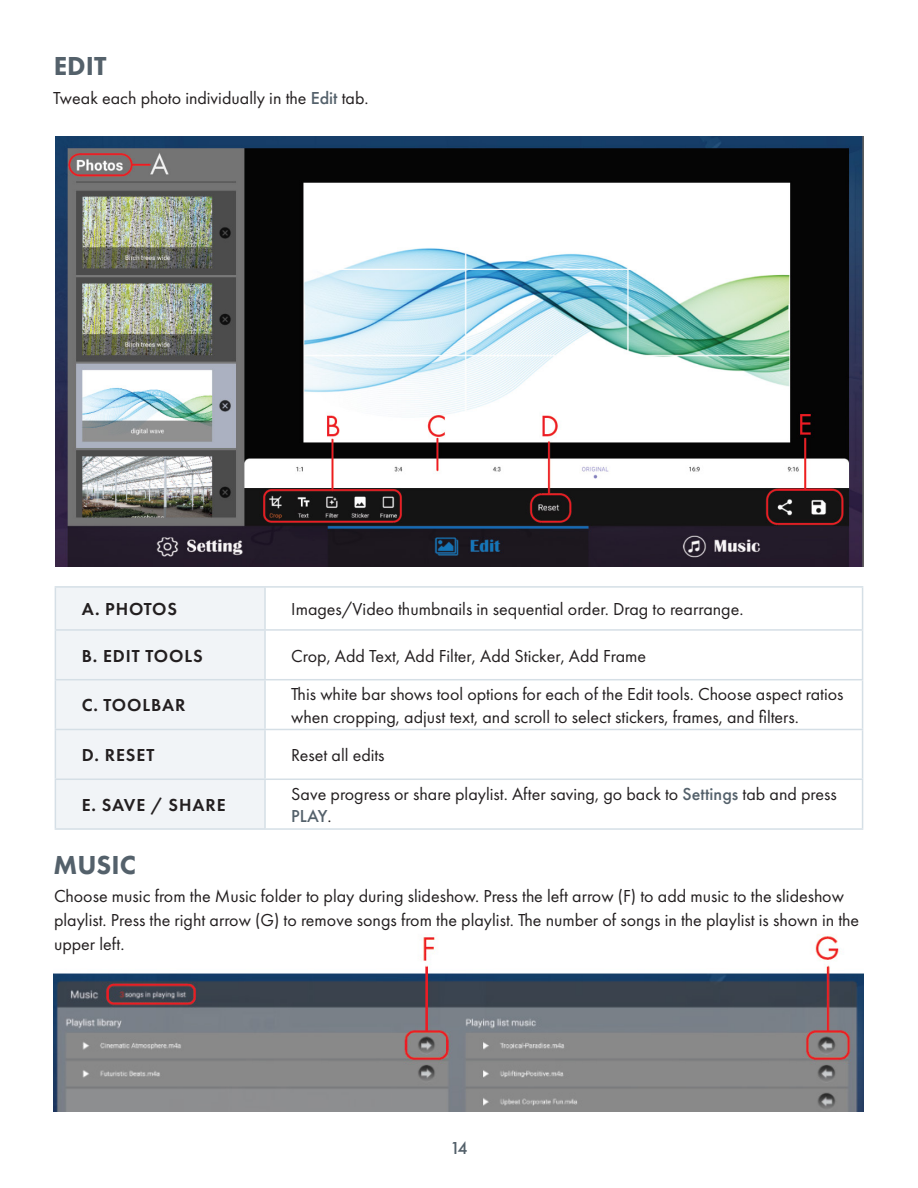
<style>
.page{position:relative;width:918px;height:1188px;background:#fff}
.page>*{position:absolute;margin:0;border:0;box-sizing:border-box;transform-origin:0 0}
.Heading_2{font:800 27px "Futura PT";color:#54616b}
.Body_Cell{font:18px/22.5px "Futura PT";color:#231f20}
.Heading_Cell{font:600 18px "Futura PT";letter-spacing:.05em;color:#231f20}
.t1{font:500 18px "Futura PT";color:#54616b}
.s1{font-weight:500;color:#54616b}
</style>
<div class="page">
<img style="left:53px;top:934px;width:810px;height:178px">
<div style="left:56px;top:588px;width:208px;height:240px;background:#f1f4f7"></div>
<hr style="left:55px;top:631px;width:1px;height:48px;background:#d5dfe6">
<hr style="left:55px;top:679px;width:210px;height:1px;background:#d5dfe6">
<hr style="left:55px;top:680px;width:1px;height:49px;background:#d5dfe6">
<hr style="left:55px;top:729px;width:210px;height:1px;background:#d5dfe6">
<hr style="left:55px;top:730px;width:1px;height:49px;background:#d5dfe6">
<hr style="left:55px;top:779px;width:210px;height:1px;background:#d5dfe6">
<hr style="left:55px;top:780px;width:1px;height:48px;background:#d5dfe6">
<hr style="left:55px;top:828px;width:210px;height:2px;background:#d5dfe6">
<hr style="left:265px;top:586px;width:598px;height:2px;background:#d5dfe6">
<hr style="left:862px;top:588px;width:1px;height:41px;background:#d5dfe6">
<hr style="left:265px;top:629px;width:598px;height:2px;background:#d5dfe6">
<hr style="left:264px;top:631px;width:2px;height:48px;background:#d5dfe6">
<hr style="left:862px;top:631px;width:1px;height:48px;background:#d5dfe6">
<hr style="left:265px;top:679px;width:598px;height:1px;background:#d5dfe6">
<hr style="left:264px;top:680px;width:2px;height:49px;background:#d5dfe6">
<hr style="left:862px;top:680px;width:1px;height:49px;background:#d5dfe6">
<hr style="left:265px;top:729px;width:598px;height:1px;background:#d5dfe6">
<hr style="left:264px;top:730px;width:2px;height:49px;background:#d5dfe6">
<hr style="left:862px;top:730px;width:1px;height:49px;background:#d5dfe6">
<hr style="left:265px;top:779px;width:598px;height:1px;background:#d5dfe6">
<hr style="left:264px;top:780px;width:2px;height:48px;background:#d5dfe6">
<hr style="left:862px;top:780px;width:1px;height:48px;background:#d5dfe6">
<hr style="left:265px;top:828px;width:598px;height:2px;background:#d5dfe6">
<hr style="left:55px;top:586px;width:210px;height:2px;background:#d5dfe6">
<hr style="left:55px;top:588px;width:1px;height:41px;background:#d5dfe6">
<hr style="left:264px;top:588px;width:2px;height:41px;background:#d5dfe6">
<hr style="left:55px;top:629px;width:210px;height:2px;background:#d5dfe6">
<img style="left:56px;top:136px;width:807px;height:430px">
<p class="Heading_2" style="left:54px;top:49px;width:54px">EDIT</p>
<p class="Body_Cell" style="left:53px;top:87px;width:317px">Tweak each photo individually in the <span class="s1">Edit</span> tab.</p>
<p class="Heading_Cell" style="left:82px;top:598px;width:97px">A. PHOTOS</p>
<p class="Body_Cell" style="left:291px;top:598px;width:454px">Images/Video thumbnails in sequential order. Drag to rearrange.</p>
<p class="Heading_Cell" style="left:82px;top:644px;width:122px">B. EDIT TOOLS</p>
<p class="Body_Cell" style="left:291px;top:644px;width:356px">Crop, Add Text, Add Filter, Add Sticker, Add Frame</p>
<p class="Heading_Cell" style="left:82px;top:694px;width:105px">C. TOOLBAR</p>
<p class="Body_Cell" style="left:291px;top:683px;width:554px">This white bar shows tool options for each of the Edit tools. Choose aspect ratios when cropping, adjust text, and scroll to select stickers, frames, and filters.</p>
<p class="Heading_Cell" style="left:82px;top:744px;width:74px">D. RESET</p>
<p class="Body_Cell" style="left:291px;top:744px;width:95px">Reset all edits</p>
<p class="Heading_Cell" style="left:82px;top:794px;width:145px">E. SAVE / SHARE</p>
<p class="Body_Cell" style="left:291px;top:782px;width:547px">Save progress or share playlist. After saving, go back to <span class="s1">Settings</span> tab and press<br><span class="s1">PLAY</span>.</p>
<p class="Heading_2" style="left:54px;top:848px;width:84px">MUSIC</p>
<p class="Body_Cell" style="left:54px;top:884px;width:807px;line-height:24px">Choose music from the Music folder to play during slideshow. Press the left arrow (F) to add music to the slideshow playlist. Press the right arrow (G) to remove songs from the playlist. The number of songs in the playlist is shown in the upper left.</p>
<p class="t1" style="left:450px;top:1137px;width:19px">14</p>
</div>
